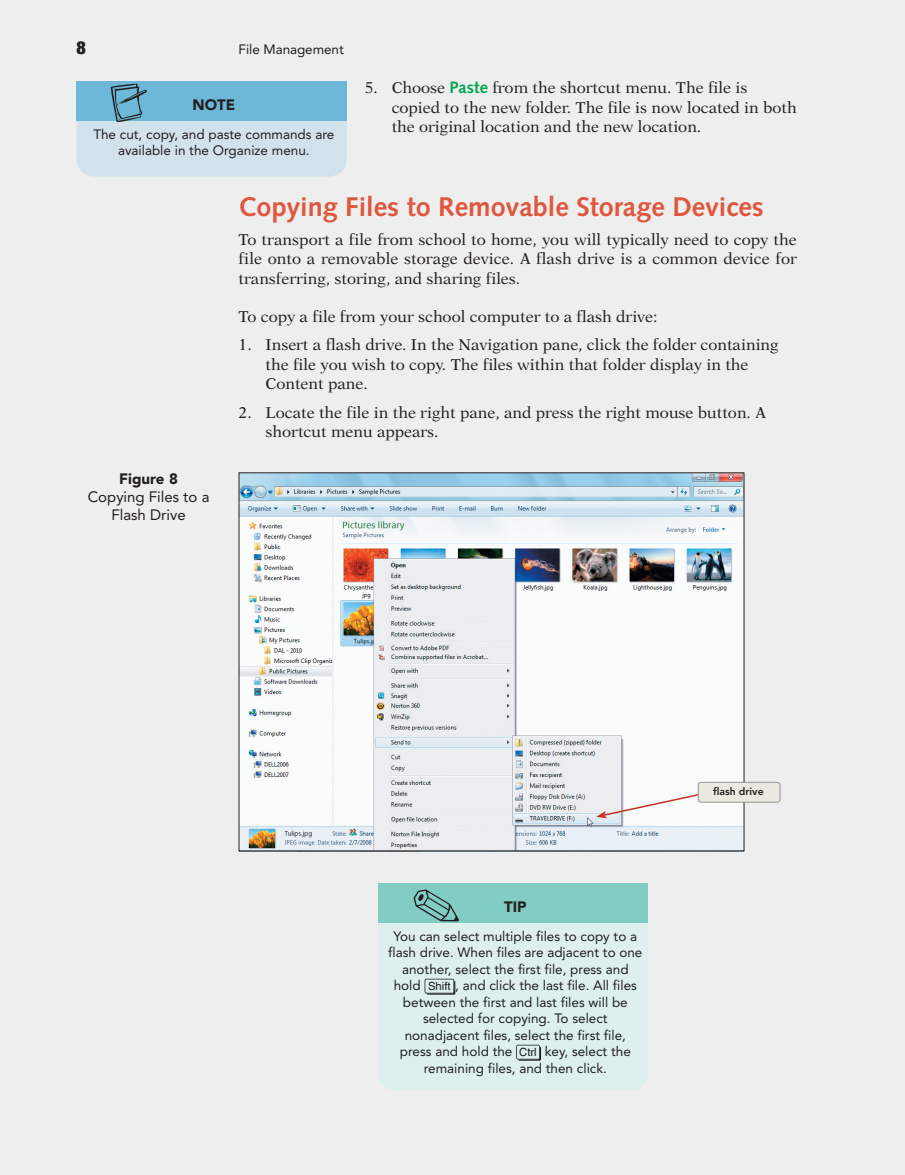
<style>
.page{position:relative;width:905px;height:1175px;background:#fff}
.page>*{position:absolute;margin:0;border:0;box-sizing:border-box;transform-origin:0 0}
.t1{font:700 27px "Syntax LT Std";color:#df573d}
.t2{font:900 condensed 18px "Helvetica Neue LT Std";color:#231f20}
.t3{font:15.75px/19.5px "New Aster LT Std";color:#231f20}
.t4{font:15px/18px "Avenir LT Std";color:#231f20;text-align:center}
.t5{font:900 15px "Avenir LT Std";color:#231f20}
.t6{font:13.5px/16.5px "Avenir LT Std";color:#231f20;text-align:center}
.t7{font:800 10.5px "Avenir LT Std";color:#231f20}
.s1{font-family:"Syntax LT Std";font-weight:700;font-size:16.5px;color:#00a54f}
.s2{font-family:"Helvetica";font-size:11.25px;color:#171b1c}
</style>
<div class="page">
<div style="left:0;top:0;width:904px;height:1174px;background:#eeeeef"></div>
<div style="left:378px;top:896px;width:270px;height:194px;background:#ddf0ed;border-radius:18px"></div>
<div style="left:378px;top:883px;width:270px;height:39px;background:#81cdc3"></div>
<svg style="left:424px;top:978px;width:31px;height:16px"></svg>
<div style="left:428px;top:981px;width:22px;height:9px;background:#ddf0ed"></div>
<svg style="left:516px;top:1044px;width:25px;height:16px"></svg>
<div style="left:520px;top:1047px;width:16px;height:9px;background:#ddf0ed"></div>
<svg style="left:413px;top:889px;width:46px;height:32px"></svg>
<div style="left:76px;top:87px;width:270px;height:90px;background:#d1e2eb;border-radius:18px"></div>
<div style="left:76px;top:81px;width:270px;height:39px;background:#6db8d8"></div>
<svg style="left:111px;top:83px;width:36px;height:39px"></svg>
<img style="left:240px;top:474px;width:502px;height:375px">
<svg style="left:596px;top:783px;width:147px;height:35px"></svg>
<div style="left:698px;top:782px;width:82px;height:20px;background:#e9e9df;border-radius:3px"></div>
<div style="left:698px;top:782px;width:82px;height:20px;border:1px solid #939598;border-radius:3px"></div>
<p class="t2" style="left:76px;top:41px;width:11px">8</p>
<p class="t6" style="left:238px;top:42px;width:107px">File Management</p>
<p class="t5" style="left:192px;top:98px;width:44px">NOTE</p>
<p class="t6" style="left:93px;top:127px;width:242px">The cut, copy, and paste commands are available in the Organize menu.</p>
<p class="t3" style="left:391px;top:79px;width:406px;text-indent:-27px">5. Choose <span class="s1">Paste</span> from the shortcut menu. The file is copied to the new folder. The file is now located in both the original location and the new location.</p>
<p class="t5" style="left:119px;top:472px;width:60px">Figure 8</p>
<p class="t4" style="left:88px;top:489px;width:123px">Copying Files to a<br>Flash Drive</p>
<h1 class="t1" style="left:238px;top:195px;width:527px">Copying Files to Removable Storage Devices</h1>
<p class="t3" style="left:238px;top:231px;width:559px;text-align:justify">To transport a file from school to home, you will typically need to copy the file onto a removable storage device. A flash drive is a common device for transferring, storing, and sharing files.</p>
<p class="t3" style="left:238px;top:307px;width:420px">To copy a file from your school computer to a flash drive:</p>
<p class="t3" style="left:266px;top:336px;width:514px;text-indent:-27px">1. Insert a flash drive. In the Navigation pane, click the folder containing the file you wish to copy. The files within that folder display in the<br>Content pane.</p>
<p class="t3" style="left:266px;top:403px;width:501px;text-indent:-27px">2. Locate the file in the right pane, and press the right mouse button. A shortcut menu appears.</p>
<p class="t5" style="left:504px;top:900px;width:24px">TIP</p>
<p class="t6" style="left:388px;top:928px;width:256px">You can select multiple files to copy to a flash drive. When files are adjacent to one another, select the first file, press and hold <span class="s2">Shift</span> , and click the last file. All files between the first and last files will be selected for copying. To select nonadjacent files, select the first file, press and hold the <span class="s2">Ctrl</span> key, select the remaining files, and then click.</p>
<p class="t7" style="left:713px;top:787px;width:52px">flash drive</p>
</div>
